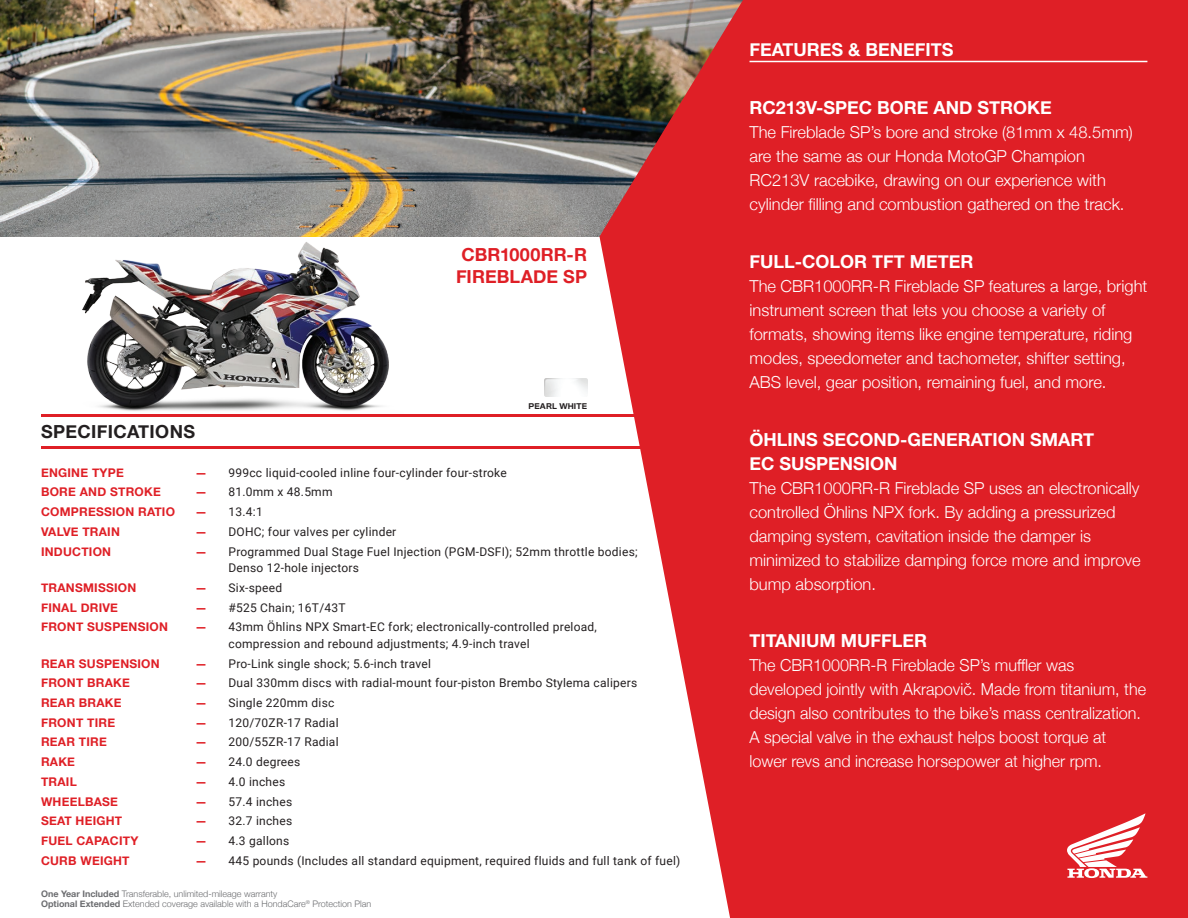
<style>
.page{position:relative;width:1188px;height:918px;background:#fff}
.page>*{position:absolute;margin:0;border:0;box-sizing:border-box;transform-origin:0 0}
.t1{font:700 18px/24px "Helvetica Neue";color:#fff}
.t2{font:700 18px/21.6px "Helvetica Neue";color:#df1f26;text-align:center}
.t3{font:700 18px "Helvetica Neue";letter-spacing:.02em;color:#231f20}
.t4{font:300 16.5px/24px "Helvetica Neue";color:#fff}
.t5{font:12px/16.5px "Roboto";letter-spacing:.02em;color:#231f20}
.t6{font:700 12px "Helvetica Neue";letter-spacing:.02em;color:#df1f26}
.t7{font:300 9px/9.8px "Helvetica Neue";color:#6c6d70}
.t8{font:500 7.35px "Titling Gothic FB";letter-spacing:.02em;color:#231f20}
.s1{font-family:"Helvetica Neue";font-weight:700;color:#df1f26}
.s2{font-weight:700}
</style>
<div class="page">
<img style="left:0;top:0;width:599px;height:236px">
<img style="left:57px;top:233px;width:360px;height:178px">
<svg style="left:599px;top:0;width:589px;height:918px;background:#de343a"></svg>
<hr style="left:41px;top:446px;width:641px;height:3px;background:#df1f26">
<hr style="left:41px;top:414px;width:641px;height:3px;background:#df1f26">
<hr style="left:750px;top:61px;width:397px;height:1px;background:#fff">
<img style="left:545px;top:379px;width:42px;height:18px">
<svg style="left:1067px;top:814px;width:80px;height:64px"></svg>
<p class="t2" style="left:456px;top:244px;width:132px">CBR1000RR-R<br>FIREBLADE SP</p>
<p class="t3" style="left:41px;top:417px;width:156px">SPECIFICATIONS</p>
<p class="t8" style="left:529px;top:401px;width:60px">PEARL WHITE</p>
<p class="t6" style="left:41px;top:463px;width:84px">ENGINE TYPE</p>
<p class="t5" style="left:195px;top:464px;width:313px"><span class="s1">—</span> 999cc liquid-cooled inline four-cylinder four-stroke</p>
<p class="t6" style="left:41px;top:483px;width:121px">BORE AND STROKE</p>
<p class="t5" style="left:195px;top:483px;width:139px"><span class="s1">—</span> 81.0mm x 48.5mm</p>
<p class="t6" style="left:41px;top:502px;width:136px">COMPRESSION RATIO</p>
<p class="t5" style="left:195px;top:503px;width:69px"><span class="s1">—</span> 13.4:1</p>
<p class="t6" style="left:41px;top:522px;width:80px">VALVE TRAIN</p>
<p class="t5" style="left:195px;top:523px;width:203px"><span class="s1">—</span> DOHC; four valves per cylinder</p>
<p class="t6" style="left:41px;top:542px;width:72px">INDUCTION</p>
<p class="t5" style="left:229px;top:543px;width:411px;text-indent:-33px"><span class="s1">—</span> Programmed Dual Stage Fuel Injection (PGM-DSFI); 52mm throttle bodies;<br>Denso 12-hole injectors</p>
<p class="t6" style="left:41px;top:578px;width:97px">TRANSMISSION</p>
<p class="t5" style="left:195px;top:579px;width:88px"><span class="s1">—</span> Six-speed</p>
<p class="t6" style="left:41px;top:598px;width:79px">FINAL DRIVE</p>
<p class="t5" style="left:195px;top:599px;width:152px"><span class="s1">—</span> #525 Chain; 16T/43T</p>
<p class="t6" style="left:41px;top:618px;width:128px">FRONT SUSPENSION</p>
<p class="t5" style="left:229px;top:618px;width:370px;text-indent:-33px"><span class="s1">—</span> 43mm Öhlins NPX Smart-EC fork; electronically-controlled preload, compression and rebound adjustments; 4.9-inch travel</p>
<p class="t6" style="left:41px;top:654px;width:120px">REAR SUSPENSION</p>
<p class="t5" style="left:195px;top:655px;width:237px"><span class="s1">—</span> Pro-Link single shock; 5.6-inch travel</p>
<p class="t6" style="left:41px;top:674px;width:90px">FRONT BRAKE</p>
<p class="t5" style="left:195px;top:674px;width:443px"><span class="s1">—</span> Dual 330mm discs with radial-mount four-piston Brembo Stylema calipers</p>
<p class="t6" style="left:41px;top:693px;width:82px">REAR BRAKE</p>
<p class="t5" style="left:195px;top:694px;width:141px"><span class="s1">—</span> Single 220mm disc</p>
<p class="t6" style="left:41px;top:713px;width:76px">FRONT TIRE</p>
<p class="t5" style="left:195px;top:714px;width:145px"><span class="s1">—</span> 120/70ZR-17 Radial</p>
<p class="t6" style="left:41px;top:733px;width:67px">REAR TIRE</p>
<p class="t5" style="left:195px;top:734px;width:145px"><span class="s1">—</span> 200/55ZR-17 Radial</p>
<p class="t6" style="left:41px;top:753px;width:36px">RAKE</p>
<p class="t5" style="left:195px;top:753px;width:107px"><span class="s1">—</span> 24.0 degrees</p>
<p class="t6" style="left:41px;top:772px;width:37px">TRAIL</p>
<p class="t5" style="left:195px;top:773px;width:91px"><span class="s1">—</span> 4.0 inches</p>
<p class="t6" style="left:41px;top:792px;width:79px">WHEELBASE</p>
<p class="t5" style="left:195px;top:793px;width:98px"><span class="s1">—</span> 57.4 inches</p>
<p class="t6" style="left:41px;top:812px;width:83px">SEAT HEIGHT</p>
<p class="t5" style="left:195px;top:812px;width:98px"><span class="s1">—</span> 32.7 inches</p>
<p class="t6" style="left:41px;top:831px;width:99px">FUEL CAPACITY</p>
<p class="t5" style="left:195px;top:832px;width:95px"><span class="s1">—</span> 4.3 gallons</p>
<p class="t6" style="left:41px;top:851px;width:90px">CURB WEIGHT</p>
<p class="t5" style="left:195px;top:852px;width:487px"><span class="s1">—</span> 445 pounds (Includes all standard equipment, required fluids and full tank of fuel)</p>
<p class="t7" style="left:41px;top:889px;width:332px"><span class="s2">One Year Included</span> Transferable, unlimited-mileage warranty<br><span class="s2">Optional Extended</span> Extended coverage available with a HondaCare<sup>®</sup> Protection Plan</p>
<p class="t1" style="left:750px;top:38px;width:206px">FEATURES &amp; BENEFITS</p>
<p class="t1" style="left:750px;top:96px;width:304px">RC213V-SPEC BORE AND STROKE</p>
<p class="t4" style="left:750px;top:119px;width:385px">The Fireblade SP’s bore and stroke (81mm x 48.5mm) are the same as our Honda MotoGP Champion RC213V racebike, drawing on our experience with cylinder filling and combustion gathered on the track.</p>
<p class="t1" style="left:750px;top:250px;width:226px">FULL-COLOR TFT METER</p>
<p class="t4" style="left:750px;top:273px;width:399px">The CBR1000RR-R Fireblade SP features a large, bright instrument screen that lets you choose a variety of formats, showing items like engine temperature, riding modes, speedometer and tachometer, shifter setting, ABS level, gear position, remaining fuel, and more.</p>
<p class="t1" style="left:750px;top:428px;width:346px">ÖHLINS SECOND-GENERATION SMART<br>EC SUSPENSION</p>
<p class="t4" style="left:750px;top:475px;width:393px">The CBR1000RR-R Fireblade SP uses an electronically controlled Öhlins NPX fork. By adding a pressurized damping system, cavitation inside the damper is minimized to stabilize damping force more and improve bump absorption.</p>
<p class="t1" style="left:750px;top:629px;width:179px">TITANIUM MUFFLER</p>
<p class="t4" style="left:750px;top:652px;width:398px">The CBR1000RR-R Fireblade SP’s muffler was developed jointly with Akrapovič. Made from titanium, the design also contributes to the bike’s mass centralization.<br>A special valve in the exhaust helps boost torque at lower revs and increase horsepower at higher rpm.</p>
</div>
